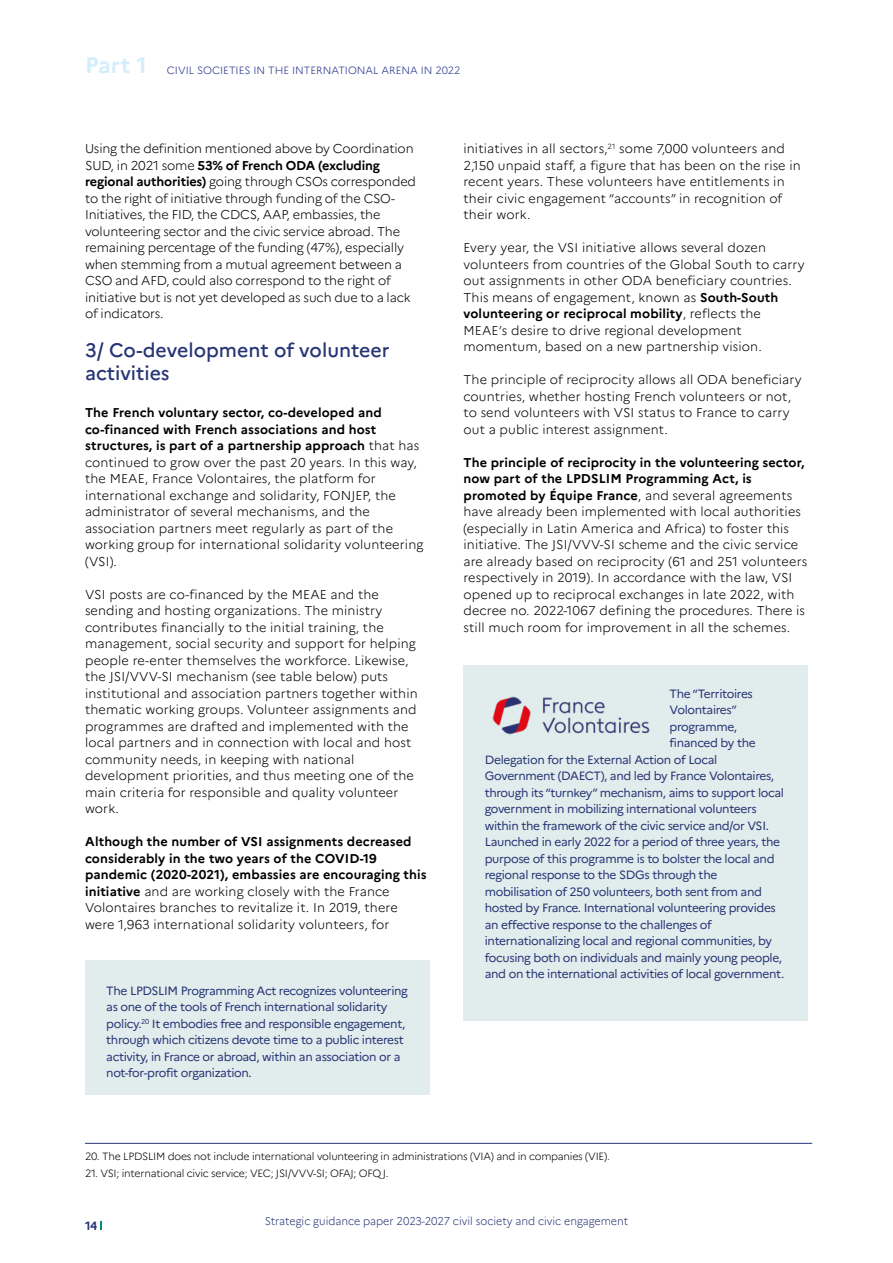
<style>
.page{position:relative;width:893px;height:1263px;background:#fff}
.page>*{position:absolute;margin:0;border:0;box-sizing:border-box;transform-origin:0 0}
.t1{font:700 22.35px "Marianne";color:#d4edfc}
.t2{font:500 19.5px/22.5px "Marianne";color:#273475}
.t3{font:300 12.75px/16.5px "Marianne";letter-spacing:.01em;color:#000}
.t4{font:300 12.75px/16.5px "Marianne";letter-spacing:-.01em;color:#000}
.t5{font:700 12.75px/16.5px "Marianne";letter-spacing:.01em;color:#000}
.t6{font:12px/16.5px "Marianne";letter-spacing:-.03em;color:#273475}
.t7{font:700 12px "Marianne";color:#273475}
.t8{font:300 11.25px "Marianne";color:#273475;scale:.95 1}
.t9{font:300 10.5px "Marianne";letter-spacing:-.02em;color:#000}
.t10{font:300 10.5px "Marianne";color:#28348b}
.s1{font-weight:700}
.s2{font-weight:300}
</style>
<div class="page">
<div style="left:85px;top:960px;width:344px;height:134px;background:#e1edec"></div>
<div style="left:463px;top:665px;width:345px;height:355px;background:#e1edec"></div>
<hr style="left:85px;top:1143px;width:727px;height:1px;background:#273475">
<img style="left:492px;top:696px;width:158px;height:39px">
<h1 class="t1" style="left:85px;top:52px;width:63px">Part 1</h1>
<p class="t10" style="left:167px;top:64px;width:295px">CIVIL SOCIETIES IN THE INTERNATIONAL ARENA IN 2022</p>
<p class="t4" style="left:85px;top:140px;width:332px">Using the definition mentioned above by Coordination SUD, in 2021 some <span class="s1">53% of French ODA (excluding regional authorities)</span> going through CSOs corresponded to the right of initiative through funding of the CSO-Initiatives, the FID, the CDCS, AAP, embassies, the volunteering sector and the civic service abroad. The remaining percentage of the funding (47%), especially when stemming from a mutual agreement between a CSO and AFD, could also correspond to the right of initiative but is not yet developed as such due to a lack of indicators.</p>
<h2 class="t2" style="left:85px;top:339px;width:306px">3/ Co-development of volunteer activities</h2>
<p class="t3" style="left:85px;top:404px;width:340px"><span class="s1">The French voluntary sector, co-developed and co-financed with French associations and host structures, is part of a partnership approach</span> that has continued to grow over the past 20 years. In this way, the MEAE, France Volontaires, the platform for international exchange and solidarity, FONJEP, the administrator of several mechanisms, and the association partners meet regularly as part of the working group for international solidarity volunteering (VSI).</p>
<p class="t3" style="left:85px;top:586px;width:334px">VSI posts are co-financed by the MEAE and the sending and hosting organizations. The ministry contributes financially to the initial training, the management, social security and support for helping people re-enter themselves the workforce. Likewise, the JSI/VVV-SI mechanism (see table below) puts institutional and association partners together within thematic working groups. Volunteer assignments and programmes are drafted and implemented with the local partners and in connection with local and host community needs, in keeping with national development priorities, and thus meeting one of the main criteria for responsible and quality volunteer work.</p>
<p class="t5" style="left:85px;top:833px;width:343px">Although the number of VSI assignments decreased considerably in the two years of the COVID-19 pandemic (2020-2021), embassies are encouraging this initiative <span class="s2">and are working closely with the France Volontaires branches to revitalize it. In 2019, there were 1,963 international solidarity volunteers, for</span></p>
<p class="t6" style="left:106px;top:982px;width:303px">The LPDSLIM Programming Act recognizes volunteering as one of the tools of French international solidarity policy.<sup>20</sup> It embodies free and responsible engagement, through which citizens devote time to a public interest activity, in France or abroad, within an association or a not-for-profit organization.</p>
<p class="t3" style="left:463px;top:140px;width:339px">initiatives in all sectors,<sup>21</sup> some 7,000 volunteers and 2,150 unpaid staff, a figure that has been on the rise in recent years. These volunteers have entitlements in their civic engagement “accounts” in recognition of their work.</p>
<p class="t3" style="left:463px;top:239px;width:343px">Every year, the VSI initiative allows several dozen volunteers from countries of the Global South to carry out assignments in other ODA beneficiary countries.<br>This means of engagement, known as <span class="s1">South-South volunteering or reciprocal mobility</span>, reflects the MEAE’s desire to drive regional development momentum, based on a new partnership vision.</p>
<p class="t3" style="left:463px;top:371px;width:340px">The principle of reciprocity allows all ODA beneficiary countries, whether hosting French volunteers or not, to send volunteers with VSI status to France to carry out a public interest assignment.</p>
<p class="t3" style="left:463px;top:454px;width:345px"><span class="s1">The principle of reciprocity in the volunteering sector, now part of the LPDSLIM Programming Act, is promoted by Équipe France</span>, and several agreements have already been implemented with local authorities (especially in Latin America and Africa) to foster this initiative. The JSI/VVV-SI scheme and the civic service are already based on reciprocity (61 and 251 volunteers respectively in 2019). In accordance with the law, VSI opened up to reciprocal exchanges in late 2022, with decree no. 2022-1067 defining the procedures. There is still much room for improvement in all the schemes.</p>
<p class="t6" style="left:670px;top:685px;width:85px">The “Territoires</p>
<p class="t6" style="left:670px;top:701px;width:69px">Volontaires”</p>
<p class="t6" style="left:670px;top:718px;width:69px">programme,</p>
<p class="t6" style="left:670px;top:734px;width:88px">financed by the</p>
<p class="t6" style="left:485px;top:751px;width:234px">Delegation for the External Action of Local</p>
<p class="t6" style="left:485px;top:767px;width:291px">Government (DAECT), and led by France Volontaires,</p>
<p class="t6" style="left:485px;top:784px;width:301px">through its “turnkey” mechanism, aims to support local</p>
<p class="t6" style="left:485px;top:800px;width:274px">government in mobilizing international volunteers</p>
<p class="t6" style="left:485px;top:817px;width:286px">within the framework of the civic service and/or VSI.</p>
<p class="t6" style="left:485px;top:833px;width:297px">Launched in early 2022 for a period of three years, the</p>
<p class="t6" style="left:485px;top:850px;width:291px">purpose of this programme is to bolster the local and</p>
<p class="t6" style="left:485px;top:866px;width:234px">regional response to the SDGs through the</p>
<p class="t6" style="left:485px;top:883px;width:279px">mobilisation of 250 volunteers, both sent from and</p>
<p class="t6" style="left:485px;top:899px;width:293px">hosted by France. International volunteering provides</p>
<p class="t6" style="left:485px;top:916px;width:229px">an effective response to the challenges of</p>
<p class="t6" style="left:485px;top:932px;width:289px">internationalizing local and regional communities, by</p>
<p class="t6" style="left:485px;top:949px;width:299px">focusing both on individuals and mainly young people,</p>
<p class="t6" style="left:485px;top:965px;width:301px">and on the international activities of local government.</p>
<p class="t9" style="left:85px;top:1149px;width:526px">20. The LPDSLIM does not include international volunteering in administrations (VIA) and in companies (VIE).</p>
<p class="t9" style="left:85px;top:1166px;width:305px">21. VSI; international civic service; VEC; JSI/VVV-SI; OFAJ; OFQJ.</p>
<p class="t7" style="left:85px;top:1218px;width:14px">14</p>
<p class="t8" style="left:265px;top:1214px;width:384px">Strategic guidance paper 2023-2027 civil society and civic engagement</p>
</div>
